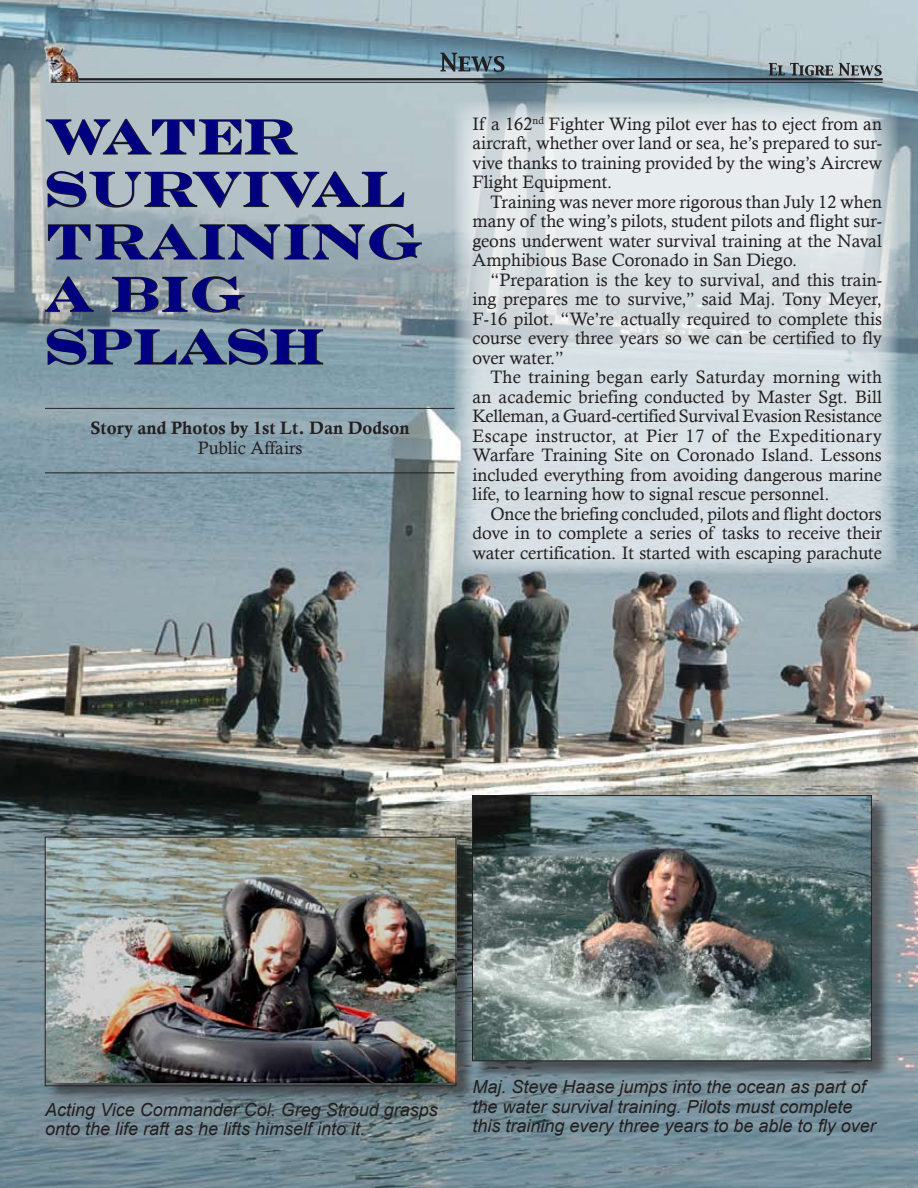
<style>
.page{position:relative;width:918px;height:1188px;background:#fff}
.page>*{position:absolute;margin:0;border:0;box-sizing:border-box;transform-origin:0 0}
.t1{font:700 49.5px/52.5px "Engravers";color:#000080}
.t2{font:18px/19.5px "Calisto";color:#231f20;text-align:justify}
.t3{font:italic 18px/19.5px "Arial";color:#231f20}
.t4{font:18px "Calis MT Bol";color:#231f20}
</style>
<div class="page">
<img style="left:0;top:0;width:918px;height:1188px">
<div style="left:46px;top:838px;width:430px;height:267px;background:#231f20;opacity:.59"></div>
<img style="left:47px;top:839px;width:407px;height:244px">
<div style="left:45px;top:837px;width:411px;height:249px;border:1px solid #231f20"></div>
<hr style="left:51px;top:78px;width:832px;height:2px;background:#231f20">
<hr style="left:51px;top:82px;width:832px;height:1px;background:#231f20">
<svg style="left:768px;top:61px;width:114px;height:15px;background:#889297"></svg>
<img style="left:44px;top:44px;width:36px;height:38px">
<svg style="left:440px;top:53px;width:65px;height:19px"></svg>
<svg style="left:45px;top:118px;width:253px;height:38px;background:#97a2a6"></svg>
<svg style="left:46px;top:170px;width:359px;height:38px;background:#99a3a8"></svg>
<svg style="left:47px;top:223px;width:376px;height:38px;background:#829098"></svg>
<svg style="left:44px;top:275px;width:280px;height:106px;background:#7e919a"></svg>
<hr style="left:45px;top:408px;width:409px;height:1px;background:#231f20">
<hr style="left:45px;top:472px;width:409px;height:1px;background:#231f20">
<div style="left:474px;top:797px;width:418px;height:285px;background:#231f20;opacity:.59"></div>
<img style="left:474px;top:797px;width:396px;height:262px">
<div style="left:472px;top:795px;width:400px;height:266px;border:1px solid #231f20"></div>
<svg style="left:454px;top:101px;width:444px;height:472px;background:#d5dee1"></svg>
<h1 class="t1" style="left:45px;top:110px;width:378px">WATER<br>SURVIVAL<br>TRAINING<br>A BIG<br>SPLASH</h1>
<p class="t2" style="left:472px;top:114px;width:411px">If a 162<sup>nd</sup> Fighter Wing pilot ever has to eject from an aircraft, whether over land or sea, he’s prepared to sur&shy;vive thanks to training provided by the wing’s Aircrew Flight Equipment.</p>
<p class="t2" style="left:472px;top:192px;width:411px;text-indent:18px">Training was never more rigorous than July 12 when many of the wing’s pilots, student pilots and flight sur&shy;geons underwent water survival training at the Naval Amphibious Base Coronado in San Diego.</p>
<p class="t2" style="left:472px;top:270px;width:411px;text-indent:18px">“Preparation is the key to survival, and this train&shy;ing prepares me to survive,” said Maj. Tony Meyer, F-16 pilot. “We’re actually required to complete this course every three years so we can be certified to fly over water.”</p>
<p class="t2" style="left:472px;top:367px;width:411px;text-indent:18px">The training began early Saturday morning with an academic briefing conducted by Master Sgt. Bill Kelleman, a Guard-certified Survival Evasion Resistance Escape instructor, at Pier 17 of the Expeditionary Warfare Training Site on Coronado Island. Lessons included everything from avoiding dangerous marine life, to learning how to signal rescue personnel.</p>
<p class="t2" style="left:472px;top:504px;width:411px;text-indent:18px">Once the briefing concluded, pilots and flight doctors dove in to complete a series of tasks to receive their water certification. It started with escaping parachute</p>
<p class="t4" style="left:91px;top:418px;width:320px">Story and Photos by 1st Lt. Dan Dodson</p>
<p class="t2" style="left:198px;top:438px;width:106px">Public Affairs</p>
<p class="t3" style="left:45px;top:1100px;width:394px">Acting Vice Commander Col. Greg Stroud grasps onto the life raft as he lifts himself into it.</p>
<p class="t3" style="left:472px;top:1077px;width:405px">Maj. Steve Haase jumps into the ocean as part of the water survival training. Pilots must complete this training every three years to be able to fly over</p>
</div>
